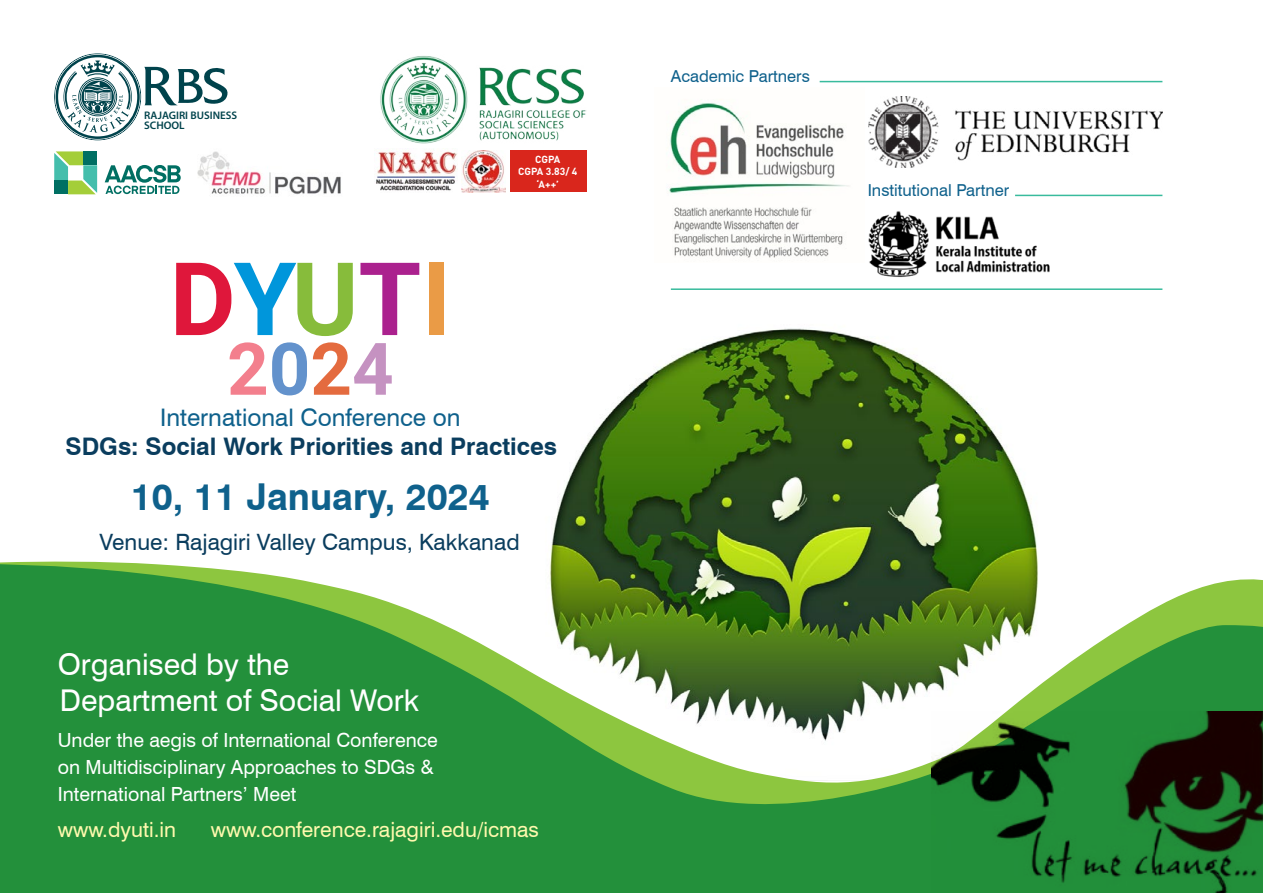
<style>
.page{position:relative;width:1263px;height:893px;background:#fff}
.page>*{position:absolute;margin:0;border:0;box-sizing:border-box;transform-origin:0 0}
.t1{font:700 101.55px "Roboto";letter-spacing:-.01em;color:#df173b}
.t2{font:700 72.6px "Roboto";color:#f37f8d}
.t3{font:700 37.05px "Swiss 721 BT";color:#0f618c}
.t4{font:30px/36px "Swiss 721 BT";color:#fff}
.t5{font:700 24.15px "Swiss 721 BT";color:#0a3d5e}
.t6{font:24.15px "Swiss 721 BT";color:#0f618c}
.t7{font:22.5px "Swiss 721 BT";color:#0a3d5e}
.t8{font:21px "Swiss 721 BT";color:#fff9ae}
.t9{font:19.5px/27px "Swiss 721 BT";color:#fff}
.t10{font:16.5px "Swiss 721 BT";color:#0f618c}
.t11{font:600 10.95px/10.4px "Myriad Pro";color:#00434c}
.t12{font:700 10.2px/12.1px "DIN Pro";letter-spacing:-.01em;color:#fff;text-align:center}
.s1{color:#0096db}
.s2{color:#87bc3b}
.s3{color:#ab218e}
.s4{color:#ea9b46}
.s5{color:#6392cc}
.s6{color:#e46b3f}
.s7{color:#c592c1}
</style>
<div class="page">
<img style="left:550px;top:288px;width:488px;height:267px">
<svg style="left:0;top:555px;width:1038px;height:8px"></svg>
<svg style="left:0;top:563px;width:1263px;height:330px;fill:#23903b"></svg>
<img style="left:868px;top:97px;width:294px;height:70px">
<img style="left:669px;top:103px;width:180px;height:155px">
<svg style="left:54px;top:53px;width:174px;height:87px"></svg>
<img style="left:197px;top:151px;width:144px;height:44px">
<svg style="left:105px;top:165px;width:76px;height:29px"></svg>
<svg style="left:54px;top:151px;width:43px;height:43px"></svg>
<div style="left:54px;top:181px;width:14px;height:13px;background:#006f63"></div>
<img style="left:380px;top:56px;width:206px;height:87px">
<img style="left:376px;top:151px;width:81px;height:40px">
<div style="left:510px;top:151px;width:76px;height:41px;background:#d9261c"></div>
<img style="left:461px;top:151px;width:44px;height:42px">
<img style="left:868px;top:211px;width:182px;height:66px">
<img style="left:931px;top:711px;width:332px;height:182px">
<hr style="left:820px;top:81px;width:342px;height:1px;background:#39bb9d">
<hr style="left:1015px;top:195px;width:147px;height:1px;background:#39bb9d">
<hr style="left:671px;top:288px;width:491px;height:2px;background:#39bb9d">
<p class="t11" style="left:144px;top:110px;width:95px">RAJAGIRI BUSINESS<br>SCHOOL</p>
<p class="t12" style="left:518px;top:152px;width:61px">CGPA<br>CGPA 3.83/ 4 ‘A++’</p>
<h1 class="t1" style="left:170px;top:228px;width:283px">D<span class="s1">Y</span><span class="s2">U</span><span class="s3">T</span><span class="s4">I</span></h1>
<h2 class="t2" style="left:227px;top:318px;width:168px">2<span class="s5">0</span><span class="s6">2</span><span class="s7">4</span></h2>
<p class="t6" style="left:160px;top:401px;width:302px">International Conference on</p>
<p class="t5" style="left:66px;top:430px;width:493px">SDGs: Social Work Priorities and Practices</p>
<h3 class="t3" style="left:131px;top:471px;width:361px">10, 11 January, 2024</h3>
<p class="t7" style="left:99px;top:527px;width:422px">Venue: Rajagiri Valley Campus, Kakkanad</p>
<h3 class="t4" style="left:58px;top:645px;width:363px">Organised by the<br>Department of Social Work</h3>
<p class="t9" style="left:58px;top:726px;width:381px">Under the aegis of International Conference on Multidisciplinary Approaches to SDGs &amp;<br>International Partners’ Meet</p>
<p class="t8" style="left:58px;top:815px;width:120px">www.dyuti.in</p>
<p class="t8" style="left:211px;top:815px;width:330px">www.conference.rajagiri.edu/icmas</p>
<p class="t10" style="left:671px;top:65px;width:141px">Academic Partners</p>
<p class="t10" style="left:868px;top:179px;width:143px">Institutional Partner</p>
</div>
